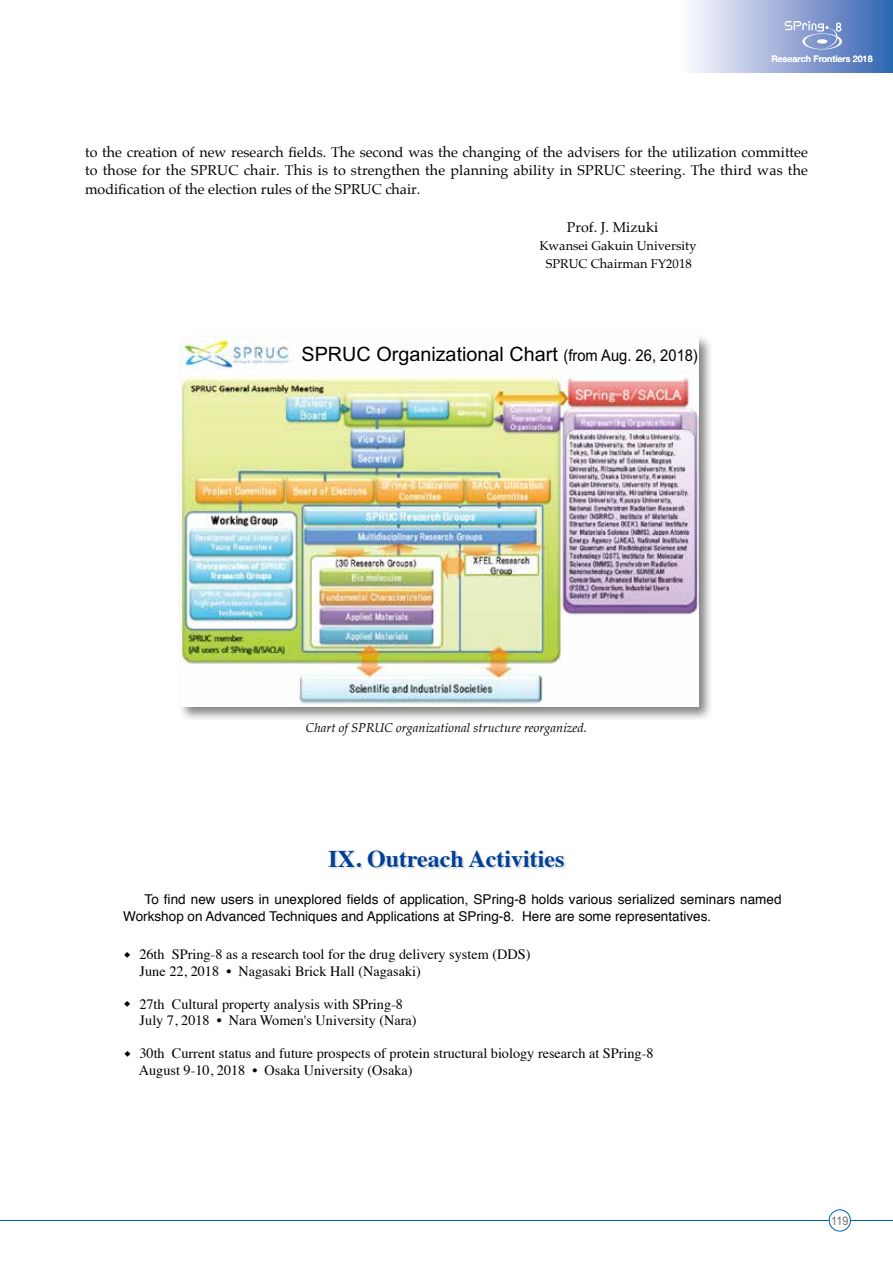
<style>
.page{position:relative;width:893px;height:1263px;background:#fff}
.page>*{position:absolute;margin:0;border:0;box-sizing:border-box;transform-origin:0 0}
.t1{font:700 24px "Times";color:#003f98}
.t2{font:19.8px "Arial";color:#000}
.t3{font:14.25px/16.5px "Times";color:#000}
.t4{font:14.25px/18.8px "Palatino";color:#000;text-align:justify}
.t5{font:13.5px/17.2px "Helvetica";color:#000}
.t6{font:italic 12.75px "Palatino";color:#000}
.t7{font:12.75px/18px "Palatino";color:#000;text-align:center}
.t8{font:12px "Arial";color:#727171;scale:.9 1}
.t9{font:500 9px "Helvetica Neue";color:#fff}
.s1{font-family:"Arial Narrow";font-size:16.2px}
</style>
<div class="page">
<svg style="left:692px;top:0;width:201px;height:72px;background:#99add7"></svg>
<hr style="left:0;top:1220px;width:893px;height:1px;background:#005ead">
<div style="left:829px;top:1210px;width:21px;height:21px;background:#fff;border-radius:50%"></div>
<div style="left:829px;top:1209px;width:22px;height:22px;border:1px solid #005ead;border-radius:50%"></div>
<svg style="left:785px;top:21px;width:57px;height:28px;background:#9caed7"></svg>
<svg style="left:330px;top:852px;width:235px;height:17px"></svg>
<div style="left:177px;top:334px;width:537px;height:388px;background:#000;opacity:.5"></div>
<img style="left:181px;top:337px;width:518px;height:370px">
<p class="t9" style="left:771px;top:51px;width:103px">Research Frontiers 2018</p>
<p class="t4" style="left:85px;top:142px;width:724px">to the creation of new research fields. The second was the changing of the advisers for the utilization committee to those for the SPRUC chair. This is to strengthen the planning ability in SPRUC steering. The third was the modification of the election rules of the SPRUC chair.</p>
<p class="t4" style="left:567px;top:217px;width:93px">Prof. J. Mizuki</p>
<p class="t7" style="left:539px;top:236px;width:159px">Kwansei Gakuin University<br>SPRUC Chairman FY2018</p>
<h2 class="t2" style="left:301px;top:341px;width:398px">SPRUC Organizational Chart <span class="s1">(from Aug. 26, 2018)</span></h2>
<p class="t6" style="left:306px;top:716px;width:283px">Chart of SPRUC organizational structure reorganized.</p>
<h1 class="t1" style="left:328px;top:836px;width:238px">IX. Outreach Activities</h1>
<p class="t5" style="left:123px;top:891px;width:660px;text-indent:21px">To find new users in unexplored fields of application, SPring-8 holds various serialized seminars named<br>Workshop on Advanced Techniques and Applications at SPring-8. Here are some representatives.</p>
<p class="t3" style="left:139px;top:945px;width:393px">26th SPring-8 as a research tool for the drug delivery system (DDS)<br>June 22, 2018 • Nagasaki Brick Hall (Nagasaki)</p>
<p class="t3" style="left:139px;top:994px;width:279px">27th Cultural property analysis with SPring-8<br>July 7, 2018 • Nara Women's University (Nara)</p>
<p class="t3" style="left:139px;top:1044px;width:516px">30th Current status and future prospects of protein structural biology research at SPring-8<br>August 9-10, 2018 • Osaka University (Osaka)</p>
<p class="t8" style="left:831px;top:1213px;width:21px">119</p>
</div>
